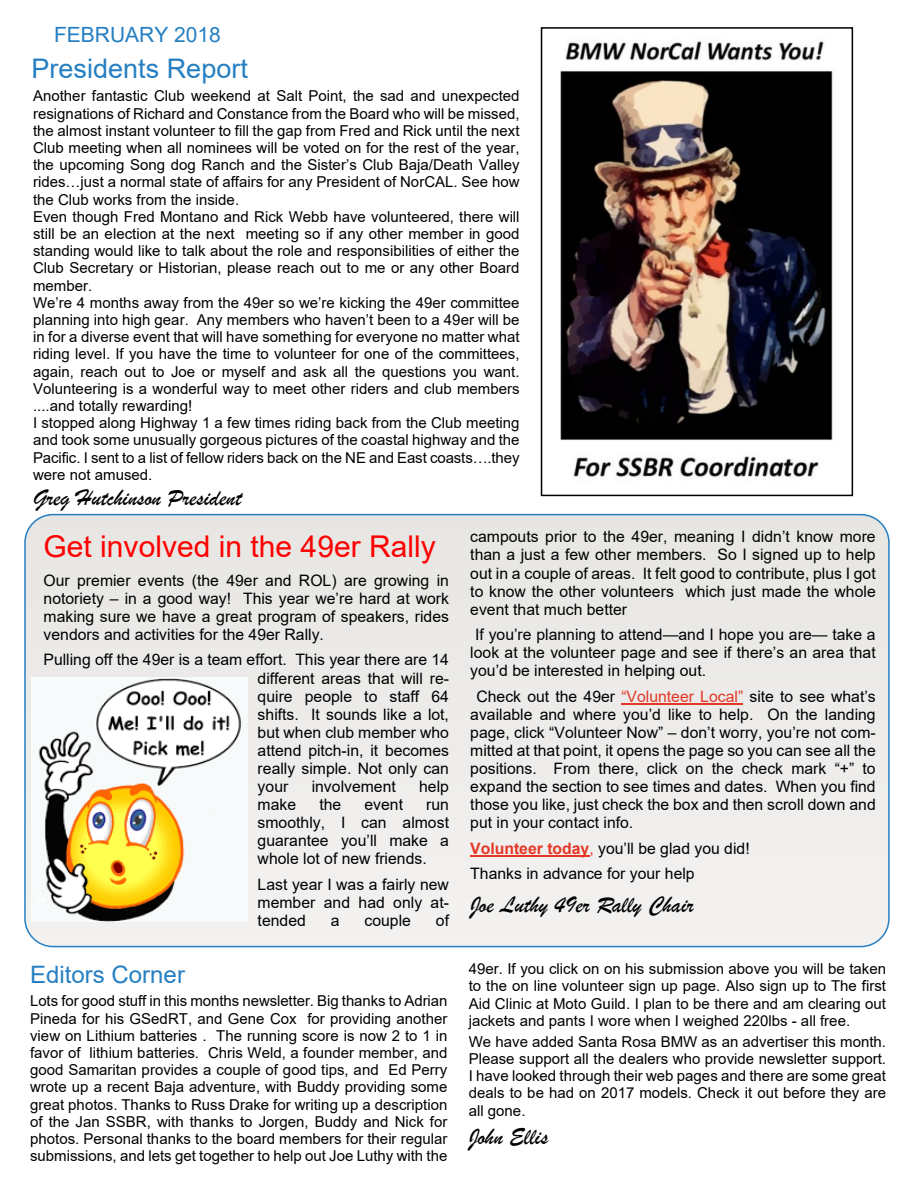
<style>
.page{position:relative;width:918px;height:1188px;background:#fff}
.page>*{position:absolute;margin:0;border:0;box-sizing:border-box;transform-origin:0 0}
.t1{font:30px "Arial";color:#f00}
.t2{font:27px "Arial";color:#257fc2}
.t3{font:24px "Brush Script";color:#000}
.t4{font:24px "Arial";color:#257fc2}
.t5{font:21px "Arial";color:#257fc2}
.t6{font:15.75px/18px "Arial";color:#000;text-align:justify}
.t7{font:15px/17.2px "Arial";color:#000;text-align:justify}
.s1{color:#e63726}
.s2{font-weight:700;color:#e63726}
</style>
<div class="page">
<img style="left:540px;top:27px;width:314px;height:459px">
<div style="left:541px;top:27px;width:312px;height:469px;border:2px solid #000"></div>
<div style="left:25px;top:515px;width:864px;height:432px;background:#ecebe9;border-radius:28px"></div>
<hr style="left:621px;top:703px;width:122px;height:1px;background:#e63726">
<hr style="left:470px;top:855px;width:119px;height:1px;background:#e63726">
<img style="left:32px;top:677px;width:216px;height:244px">
<h3 class="t5" style="left:54px;top:27px;width:168px">FEBRUARY 2018</h3>
<h2 class="t2" style="left:32px;top:59px;width:218px">Presidents Report</h2>
<p class="t7" style="left:33px;top:89px;width:488px;text-align:left">Another fantastic Club weekend at Salt Point, the sad and unexpected resignations of Richard and Constance from the Board who will be missed, the almost instant volunteer to fill the gap from Fred and Rick until the next Club meeting when all nominees will be voted on for the rest of the year, the upcoming Song dog Ranch and the Sister’s Club Baja/Death Valley rides…just a normal state of affairs for any President of NorCAL. See how the Club works from the inside.<br>Even though Fred Montano and Rick Webb have volunteered, there will still be an election at the next meeting so if any other member in good standing would like to talk about the role and responsibilities of either the Club Secretary or Historian, please reach out to me or any other Board member.<br>We’re 4 months away from the 49er so we’re kicking the 49er committee planning into high gear. Any members who haven’t been to a 49er will be in for a diverse event that will have something for everyone no matter what riding level. If you have the time to volunteer for one of the committees, again, reach out to Joe or myself and ask all the questions you want.<br>Volunteering is a wonderful way to meet other riders and club members ....and totally rewarding!<br>I stopped along Highway 1 a few times riding back from the Club meeting and took some unusually gorgeous pictures of the coastal highway and the Pacific. I sent to a list of fellow riders back on the NE and East coasts….they were not amused.</p>
<h3 class="t3" style="left:33px;top:490px;width:210px">Greg Hutchinson President</h3>
<h1 class="t1" style="left:44px;top:535px;width:394px">Get involved in the 49er Rally</h1>
<p class="t6" style="left:44px;top:573px;width:407px">Our premier events (the 49er and ROL) are growing in notoriety – in a good way! This year we’re hard at work making sure we have a great program of speakers, rides vendors and activities for the 49er Rally.</p>
<p class="t6" style="left:258px;top:652px;width:193px;text-indent:-214px">Pulling off the 49er is a team effort. This year there are 14 different areas that will re&shy;quire people to staff 64 shifts. It sounds like a lot, but when club member who attend pitch-in, it becomes really simple. Not only can your</p>
<p class="t6" style="left:312px;top:779px;width:86px">involvement</p>
<p class="t6" style="left:419px;top:779px;width:31px">help</p>
<p class="t6" style="left:258px;top:797px;width:40px">make</p>
<p class="t6" style="left:319px;top:797px;width:23px">the</p>
<p class="t6" style="left:364px;top:797px;width:40px">event</p>
<p class="t6" style="left:258px;top:797px;width:193px;text-indent:169px">run smoothly, I can almost guarantee you’ll make a whole lot of new friends.</p>
<p class="t6" style="left:258px;top:877px;width:193px">Last year I was a fairly new member and had only at&shy;tended</p>
<p class="t6" style="left:331px;top:913px;width:10px">a</p>
<p class="t6" style="left:365px;top:913px;width:48px">couple</p>
<p class="t6" style="left:436px;top:913px;width:15px">of</p>
<h3 class="t4" style="left:30px;top:966px;width:156px">Editors Corner</h3>
<p class="t7" style="left:30px;top:994px;width:419px">Lots for good stuff in this months newsletter. Big thanks to Adrian Pineda for his GSedRT, and Gene Cox for providing another view on Lithium batteries . The running score is now 2 to 1 in favor of lithium batteries. Chris Weld, a founder member, and good Samaritan provides a couple of good tips, and Ed Perry wrote up a recent Baja adventure, with Buddy providing some great photos. Thanks to Russ Drake for writing up a description of the Jan SSBR, with thanks to Jorgen, Buddy and Nick for photos. Personal thanks to the board members for their regular submissions, and lets get together to help out Joe Luthy with the</p>
<p class="t6" style="left:470px;top:529px;width:407px">campouts prior to the 49er, meaning I didn’t know more than a just a few other members. So I signed up to help out in a couple of areas. It felt good to contribute, plus I got to know the other volunteers which just made the whole event that much better</p>
<p class="t6" style="left:470px;top:627px;width:407px;text-indent:5px">If you’re planning to attend—and I hope you are— take a look at the volunteer page and see if there’s an area that you’d be interested in helping out.</p>
<p class="t6" style="left:470px;top:689px;width:407px;text-indent:6px">Check out the 49er <span class="s1">“Volunteer Local”</span> site to see what’s available and where you’d like to help. On the landing page, click “Volunteer Now” – don’t worry, you’re not com&shy;mitted at that point, it opens the page so you can see all the positions. From there, click on the check mark “+” to expand the section to see times and dates. When you find those you like, just check the box and then scroll down and put in your contact info.</p>
<p class="t6" style="left:470px;top:837px;width:281px;line-height:25.5px"><span class="s2">Volunteer today</span><span class="s1">,</span> you’ll be glad you did!<br>Thanks in advance for your help</p>
<h3 class="t3" style="left:470px;top:898px;width:225px">Joe Luthy 49er Rally Chair</h3>
<p class="t7" style="left:469px;top:962px;width:419px">49er. If you click on on his submission above you will be taken to the on line volunteer sign up page. Also sign up to The first Aid Clinic at Moto Guild. I plan to be there and am clearing out jackets and pants I wore when I weighed 220lbs - all free.</p>
<p class="t7" style="left:469px;top:1034px;width:419px">We have added Santa Rosa BMW as an advertiser this month.<br>Please support all the dealers who provide newsletter support.<br>I have looked through their web pages and there are some great deals to be had on 2017 models. Check it out before they are all gone.</p>
<h3 class="t3" style="left:469px;top:1130px;width:81px">John Ellis</h3>
</div>
